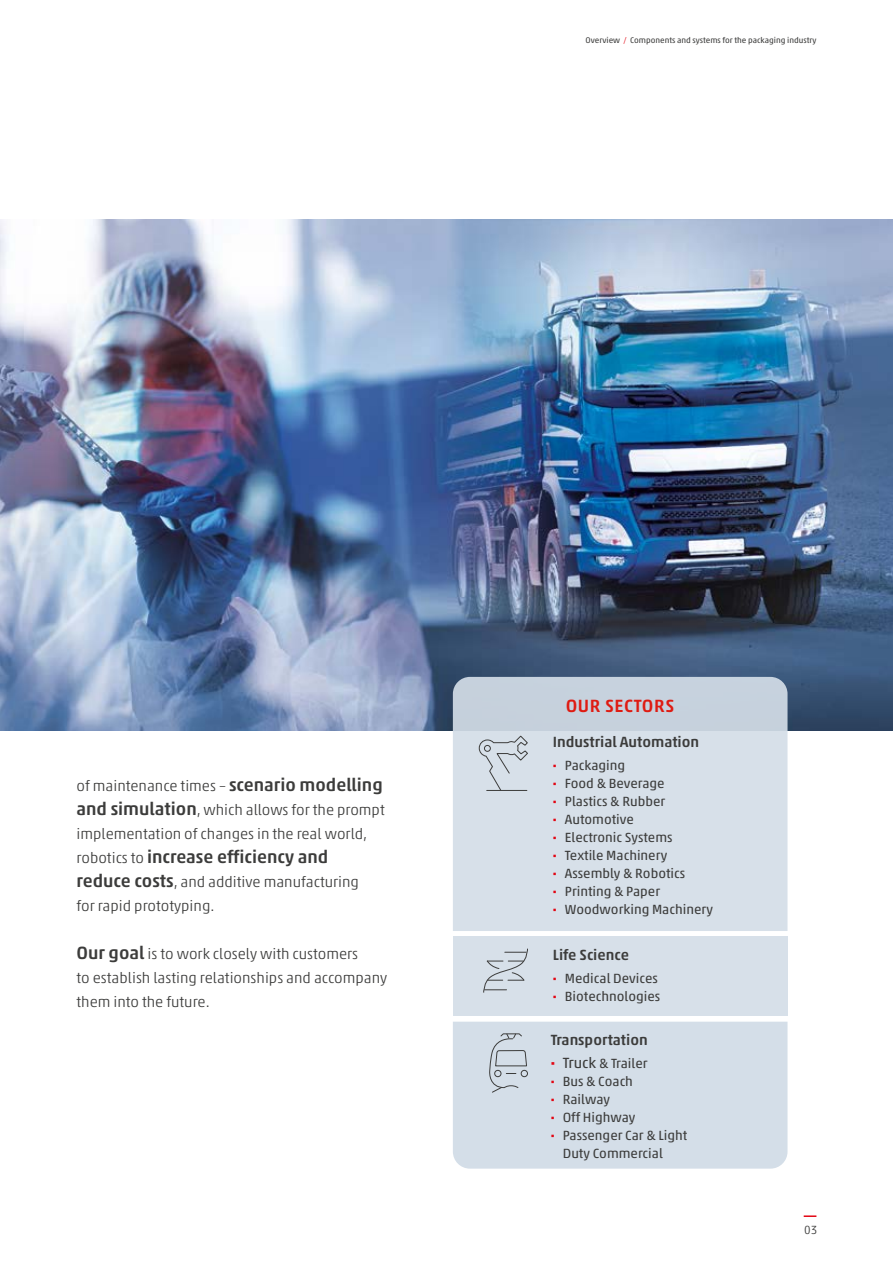
<style>
.page{position:relative;width:893px;height:1263px;background:#fff}
.page>*{position:absolute;margin:0;border:0;box-sizing:border-box;transform-origin:0 0}
.t1{font:500 18px "Akko W1 G";color:#3c3c3b}
.t2{font:500 18px "Akko W1 G";letter-spacing:.03em;color:#df1b12}
.t3{font:300 15px/24px "Akko W1 G";color:#3c3c3b}
.t4{font:500 15px "Akko W1 G";color:#3c3c3b}
.t5{font:13.5px/18px "Akko W1 G";color:#3c3c3b}
.t6{font:300 12px "Akko W1 G";color:#3c3c3b}
.t7{font:8.25px "Akko W1 G";color:#3c3c3b}
.s1{font-weight:300;color:#e30613}
.s2{font-weight:500;font-size:18px}
.s3{font-weight:300;font-size:15px}
.s4{font-weight:700;color:#e30613}
.s5{font-weight:700;font-size:15px;color:#e30613}
.s6{font-size:15px}
</style>
<div class="page">
<svg style="left:804px;top:1215px;width:12px;height:2px"></svg>
<img style="left:0;top:219px;width:893px;height:511px">
<div style="left:453px;top:1022px;width:334px;height:146px;background:#d4dee8"></div>
<svg style="left:453px;top:677px;width:334px;height:254px;fill:#d7e0e9"></svg>
<div style="left:453px;top:936px;width:334px;height:80px;background:#d4dee8"></div>
<svg style="left:478px;top:735px;width:51px;height:56px"></svg>
<hr style="left:487px;top:790px;width:40px;height:1px;background:#3c3c3b">
<div style="left:484px;top:745px;width:7px;height:7px;border:1px solid #3c3c3b;border-radius:50%"></div>
<svg style="left:483px;top:948px;width:45px;height:45px"></svg>
<div style="left:521px;top:1070px;width:7px;height:7px;border:1px solid #3c3c3b;border-radius:50%"></div>
<svg style="left:489px;top:1033px;width:38px;height:60px"></svg>
<p class="t7" style="left:586px;top:34px;width:232px">Overview <span class="s1">/</span> Components and systems for the packaging industry</p>
<p class="t3" style="left:77px;top:773px;width:310px">of maintenance times – <span class="s2">scenario modelling and simulation</span>, which allows for the prompt implementation of changes in the real world,</p>
<p class="t1" style="left:77px;top:843px;width:253px"><span class="s3">robotics to</span> increase efficiency and</p>
<p class="t3" style="left:77px;top:869px;width:284px"><span class="s2">reduce costs</span>, and additive manufacturing for rapid prototyping.</p>
<p class="t3" style="left:77px;top:941px;width:312px"><span class="s2">Our goal</span> is to work closely with customers<br>to establish lasting relationships and accompany them into the future.</p>
<p class="t2" style="left:566px;top:693px;width:110px">OUR SECTORS</p>
<p class="t4" style="left:553px;top:731px;width:148px">Industrial Automation</p>
<p class="t5" style="left:553px;top:755px;width:162px"><span class="s4">·</span> Packaging<br><span class="s4">·</span> Food &amp; Beverage<br><span class="s4">·</span> Plastics &amp; Rubber<br><span class="s4">·</span> Automotive<br><span class="s4">·</span> Electronic Systems<br><span class="s4">·</span> Textile Machinery<br><span class="s4">·</span> Assembly &amp; Robotics<br><span class="s4">·</span> Printing &amp; Paper<br><span class="s4">·</span> Woodworking Machinery</p>
<p class="t4" style="left:553px;top:944px;width:78px">Life Science</p>
<p class="t5" style="left:553px;top:968px;width:109px"><span class="s4">·</span> Medical Devices <span class="s4">·</span> Biotechnologies</p>
<p class="t4" style="left:551px;top:1029px;width:99px">Transportation</p>
<p class="t5" style="left:551px;top:1053px;width:98px"><span class="s5">·</span> <span class="s6">Truck</span> &amp; Trailer</p>
<p class="t5" style="left:551px;top:1071px;width:84px"><span class="s4">·</span> Bus &amp; Coach</p>
<p class="t5" style="left:551px;top:1089px;width:61px"><span class="s4">·</span> Railway</p>
<p class="t5" style="left:551px;top:1107px;width:86px"><span class="s4">·</span> Off Highway</p>
<p class="t5" style="left:551px;top:1125px;width:138px"><span class="s4">·</span> Passenger Car &amp; Light</p>
<p class="t5" style="left:563px;top:1143px;width:102px">Duty Commercial</p>
<p class="t6" style="left:804px;top:1221px;width:15px">03</p>
</div>
